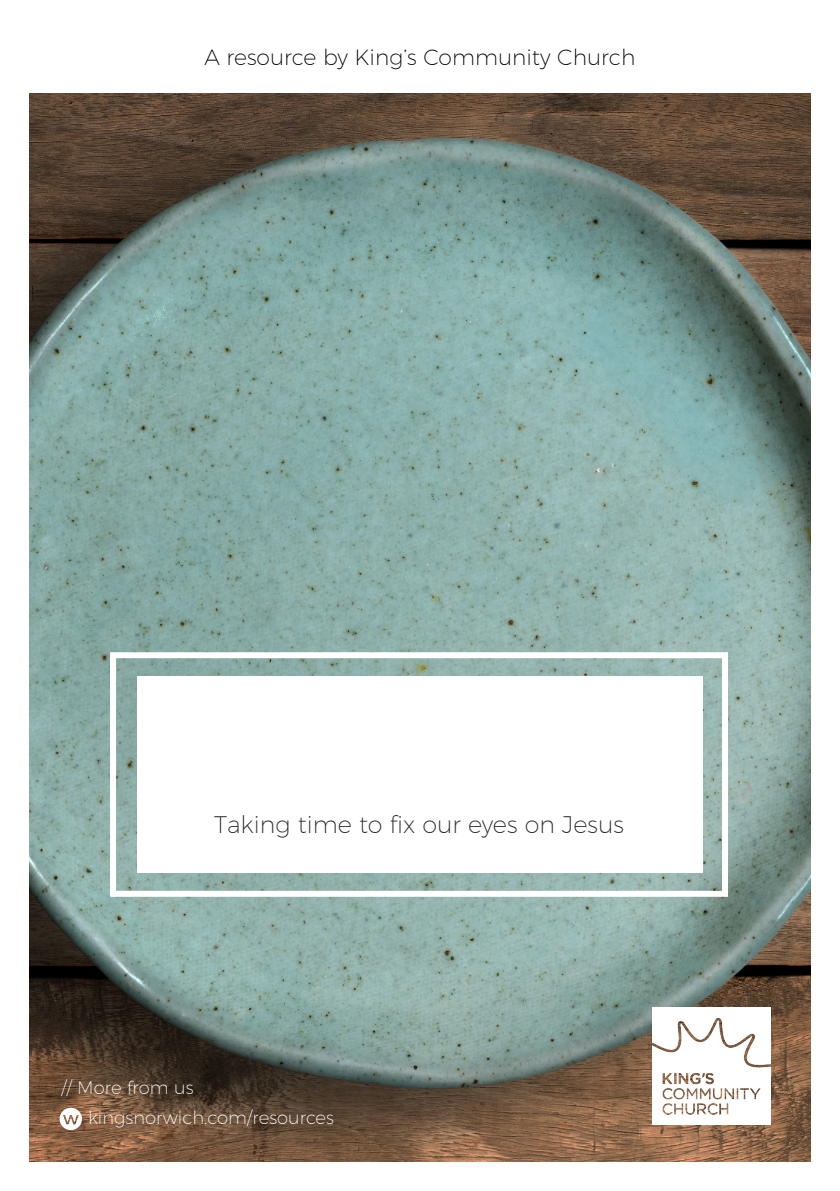
<style>
.page{position:relative;width:840px;height:1191px;background:#fff}
.page>*{position:absolute;margin:0;border:0;box-sizing:border-box;transform-origin:0 0}
.t1{font:200 24px "Montserrat";color:#282828}
.t2{font:200 22px "Montserrat";color:#000}
.t3{font:200 18px "Montserrat";color:#fff}
</style>
<div class="page">
<img style="left:29px;top:93px;width:782px;height:1069px">
<img style="left:652px;top:1007px;width:118px;height:117px">
<div style="left:137px;top:676px;width:565px;height:196px;background:#fff"></div>
<div style="left:110px;top:652px;width:617px;height:244px;border:6px solid #fff"></div>
<svg style="left:60px;top:1107px;width:22px;height:23px"></svg>
<p class="t2" style="left:204px;top:41px;width:432px">A resource by King’s Community Church</p>
<p class="t1" style="left:214px;top:806px;width:411px">Taking time to fix our eyes on Jesus</p>
<p class="t3" style="left:61px;top:1073px;width:134px">// More from us</p>
<p class="t3" style="left:88px;top:1104px;width:247px">kingsnorwich.com/resources</p>
</div>
